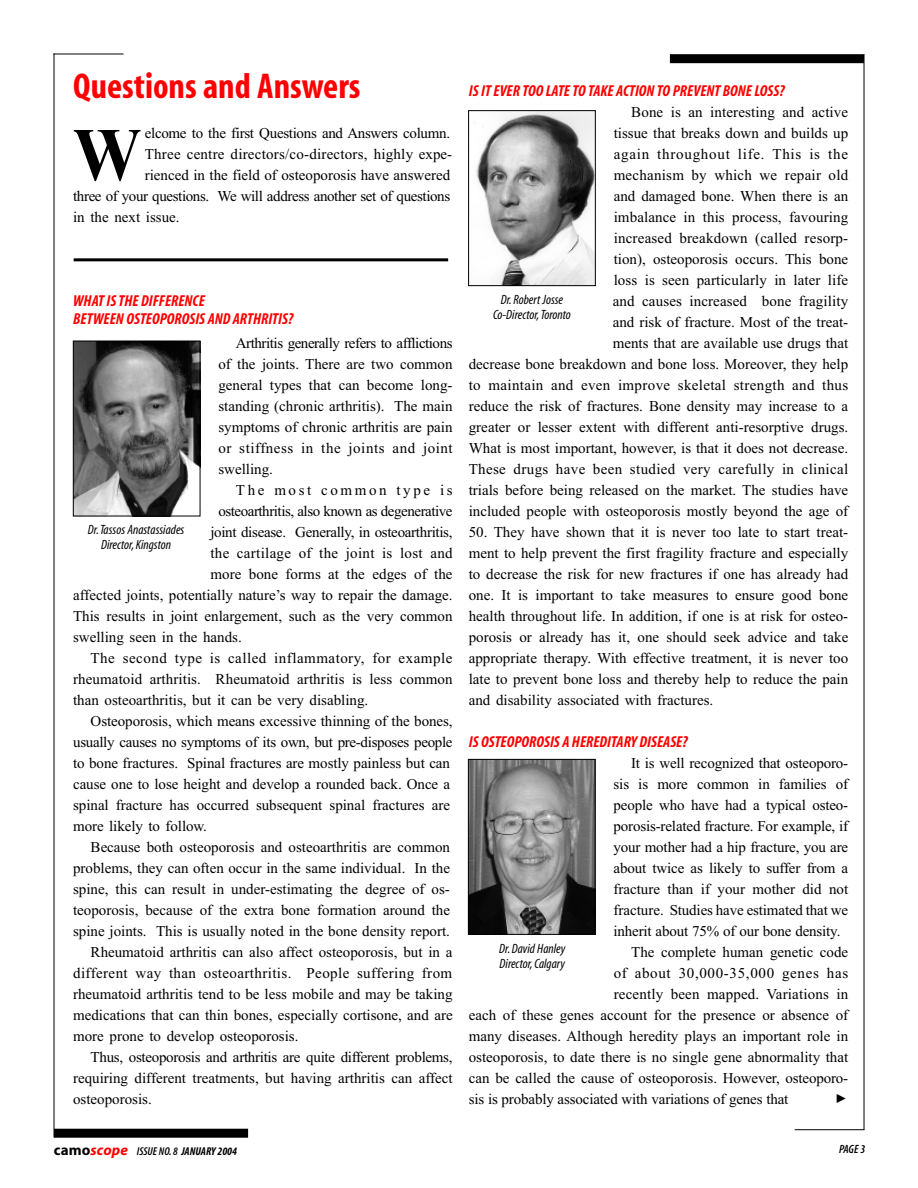
<style>
.page{position:relative;width:918px;height:1188px;background:#fff}
.page>*{position:absolute;margin:0;border:0;box-sizing:border-box;transform-origin:0 0}
.t1{font:700 75.6px "Times New Roman";color:#000;scale:.9 1}
.t2{font:700 condensed 36px "Myriad";color:#f00}
.t3{font:italic 700 condensed 15.9px/18px "Myriad";color:#f00}
.t4{font:15px/21px "Times New Roman";color:#000;text-align:justify}
.t5{font:15px "Times New Roman";letter-spacing:-.02em;color:#000}
.t6{font:15px "Times New Roman";letter-spacing:-.025em;color:#000}
.t7{font:15px "Times New Roman";letter-spacing:.025em;color:#000}
.t8{font:15px "Times New Roman";letter-spacing:.035em;color:#000}
.t9{font:15px "Times New Roman";letter-spacing:-.03em;color:#000}
.t10{font:15px "Times New Roman";letter-spacing:.02em;color:#000}
.t11{font:15px "Times New Roman";letter-spacing:.045em;color:#000}
.t12{font:15px "Times New Roman";letter-spacing:.175em;color:#000}
.t13{font:italic condensed 13.5px/15px "Myriad";color:#000;text-align:center}
.t14{font:italic 600 condensed 12px "Myriad";color:#000}
.t15{font:italic 700 condensed 11.4px "Myriad";color:#000}
.s1{font-style:normal;font-stretch:normal;font-size:15px}
.s2{font-stretch:normal;font-size:15px;color:#f00}
.s3{font-weight:600}
</style>
<div class="page">
<hr style="left:54px;top:54px;width:1px;height:1083px;background:#000">
<div style="left:54px;top:1129px;width:194px;height:9px;background:#000"></div>
<div style="left:670px;top:54px;width:194px;height:9px;background:#000"></div>
<hr style="left:864px;top:54px;width:1px;height:1076px;background:#000">
<hr style="left:795px;top:1129px;width:69px;height:1px;background:#000">
<hr style="left:53px;top:54px;width:71px;height:1px;background:#000">
<img style="left:476px;top:112px;width:118px;height:172px">
<div style="left:468px;top:110px;width:128px;height:176px;border:1px solid #000"></div>
<img style="left:470px;top:761px;width:124px;height:172px">
<div style="left:468px;top:759px;width:128px;height:176px;border:1px solid #000"></div>
<img style="left:75px;top:343px;width:123px;height:171px">
<div style="left:73px;top:341px;width:127px;height:175px;border:1px solid #000"></div>
<hr style="left:74px;top:258px;width:374px;height:3px;background:#000">
<h2 class="t2" style="left:73px;top:74px;width:289px">Questions and Answers</h2>
<h1 class="t1" style="left:73px;top:110px;width:77px">W</h1>
<p class="t5" style="left:145px;top:124px;width:307px">elcome to the first Questions and Answers column.</p>
<p class="t4" style="left:145px;top:143px;width:309px">Three centre directors/co-directors, highly expe-</p>
<p class="t4" style="left:145px;top:164px;width:307px">rienced in the field of osteoporosis have answered</p>
<p class="t6" style="left:73px;top:187px;width:379px">three of your questions. We will address another set of questions</p>
<p class="t4" style="left:73px;top:206px;width:108px">in the next issue.</p>
<p class="t3" style="left:73px;top:293px;width:222px">WHAT IS THE DIFFERENCE<br>BETWEEN OSTEOPOROSIS AND ARTHRITIS?</p>
<p class="t4" style="left:218px;top:332px;width:236px;text-indent:18px">Arthritis generally refers to afflictions of the joints. There are two common general types that can become long&shy;standing (chronic arthritis). The main symptoms of chronic arthritis are pain or stiffness in the joints and joint swelling.</p>
<p class="t12" style="left:236px;top:481px;width:218px">The most common type is</p>
<p class="t9" style="left:218px;top:502px;width:236px">osteoarthritis, also known as degenerative</p>
<p class="t5" style="left:210px;top:523px;width:244px">joint disease. Generally, in osteoarthritis,</p>
<p class="t10" style="left:210px;top:544px;width:244px">the cartilage of the joint is lost and</p>
<p class="t4" style="left:210px;top:563px;width:244px">more bone forms at the edges of the</p>
<p class="t4" style="left:73px;top:584px;width:381px">affected joints, potentially nature’s way to repair the damage.</p>
<p class="t4" style="left:73px;top:605px;width:381px">This results in joint enlargement, such as the very common</p>
<p class="t4" style="left:73px;top:626px;width:170px">swelling seen in the hands.</p>
<p class="t8" style="left:91px;top:649px;width:363px">The second type is called inflammatory, for example</p>
<p class="t4" style="left:73px;top:668px;width:381px">rheumatoid arthritis. Rheumatoid arthritis is less common</p>
<p class="t4" style="left:73px;top:689px;width:297px">than osteoarthritis, but it can be very disabling.</p>
<p class="t4" style="left:91px;top:710px;width:363px">Osteoporosis, which means excessive thinning of the bones,</p>
<p class="t5" style="left:73px;top:733px;width:381px">usually causes no symptoms of its own, but pre-disposes people</p>
<p class="t4" style="left:73px;top:752px;width:378px">to bone fractures. Spinal fractures are mostly painless but can</p>
<p class="t4" style="left:73px;top:773px;width:378px">cause one to lose height and develop a rounded back. Once a</p>
<p class="t4" style="left:73px;top:794px;width:378px">spinal fracture has occurred subsequent spinal fractures are</p>
<p class="t4" style="left:73px;top:815px;width:135px">more likely to follow.</p>
<p class="t4" style="left:91px;top:836px;width:361px">Because both osteoporosis and osteoarthritis are common</p>
<p class="t4" style="left:73px;top:857px;width:378px">problems, they can often occur in the same individual. In the</p>
<p class="t4" style="left:73px;top:878px;width:378px">spine, this can result in under-estimating the degree of os-</p>
<p class="t4" style="left:73px;top:899px;width:378px">teoporosis, because of the extra bone formation around the</p>
<p class="t4" style="left:73px;top:920px;width:378px">spine joints. This is usually noted in the bone density report.</p>
<p class="t4" style="left:91px;top:941px;width:363px">Rheumatoid arthritis can also affect osteoporosis, but in a</p>
<p class="t7" style="left:73px;top:964px;width:381px">different way than osteoarthritis. People suffering from</p>
<p class="t4" style="left:73px;top:983px;width:381px">rheumatoid arthritis tend to be less mobile and may be taking</p>
<p class="t4" style="left:73px;top:1004px;width:381px">medications that can thin bones, especially cortisone, and are</p>
<p class="t4" style="left:73px;top:1025px;width:227px">more prone to develop osteoporosis.</p>
<p class="t5" style="left:91px;top:1048px;width:363px">Thus, osteoporosis and arthritis are quite different problems,</p>
<p class="t4" style="left:73px;top:1067px;width:381px">requiring different treatments, but having arthritis can affect</p>
<p class="t4" style="left:73px;top:1088px;width:80px">osteoporosis.</p>
<p class="t13" style="left:88px;top:524px;width:98px">Dr.Tassos Anastassiades<br>Director, Kingston</p>
<p class="t3" style="left:469px;top:83px;width:317px">IS IT EVER TOO LATE TO TAKE ACTION TO PREVENT BONE LOSS?</p>
<p class="t4" style="left:469px;top:101px;width:381px;text-align:right">Bone is an interesting and active<br>tissue that breaks down and builds up<br>again throughout life. This is the<br>mechanism by which we repair old<br>and damaged bone. When there is an<br>imbalance in this process, favouring<br>increased breakdown (called resorp-<br>tion), osteoporosis occurs. This bone<br>loss is seen particularly in later life<br>and causes increased bone fragility<br>and risk of fracture. Most of the treat-<br>ments that are available use drugs that<br>decrease bone breakdown and bone loss. Moreover, they help to maintain and even improve skeletal strength and thus reduce the risk of fractures. Bone density may increase to a greater or lesser extent with different anti-resorptive drugs.<br>What is most important, however, is that it does not decrease.<br>These drugs have been studied very carefully in clinical trials before being released on the market. The studies have included people with osteoporosis mostly beyond the age of</p>
<p class="t4" style="left:469px;top:521px;width:381px">50. They have shown that it is never too late to start treat&shy;ment to help prevent the first fragility fracture and especially to decrease the risk for new fractures if one has already had one. It is important to take measures to ensure good bone health throughout life. In addition, if one is at risk for osteo&shy;porosis or already has it, one should seek advice and take appropriate therapy. With effective treatment, it is never too late to prevent bone loss and thereby help to reduce the pain and disability associated with fractures.</p>
<p class="t3" style="left:469px;top:734px;width:220px">IS OSTEOPOROSIS A HEREDITARY DISEASE?</p>
<p class="t4" style="left:631px;top:752px;width:219px">It is well recognized that osteoporo-</p>
<p class="t4" style="left:614px;top:773px;width:236px">sis is more common in families of</p>
<p class="t4" style="left:614px;top:794px;width:236px">people who have had a typical osteo-</p>
<p class="t4" style="left:614px;top:815px;width:236px">porosis-related fracture. For example, if</p>
<p class="t4" style="left:614px;top:836px;width:236px">your mother had a hip fracture, you are</p>
<p class="t4" style="left:614px;top:857px;width:236px">about twice as likely to suffer from a</p>
<p class="t4" style="left:614px;top:878px;width:236px">fracture than if your mother did not</p>
<p class="t4" style="left:614px;top:899px;width:236px">fracture. Studies have estimated that we</p>
<p class="t4" style="left:614px;top:920px;width:228px">inherit about 75% of our bone density.</p>
<p class="t4" style="left:631px;top:941px;width:219px">The complete human genetic code</p>
<p class="t11" style="left:614px;top:964px;width:236px">of about 30,000-35,000 genes has</p>
<p class="t4" style="left:614px;top:983px;width:236px">recently been mapped. Variations in</p>
<p class="t4" style="left:469px;top:1004px;width:381px">each of these genes account for the presence or absence of</p>
<p class="t4" style="left:469px;top:1025px;width:381px">many diseases. Although heredity plays an important role in</p>
<p class="t4" style="left:469px;top:1046px;width:381px">osteoporosis, to date there is no single gene abnormality that</p>
<p class="t4" style="left:469px;top:1067px;width:381px">can be called the cause of osteoporosis. However, osteoporo-</p>
<p class="t4" style="left:469px;top:1088px;width:321px">sis is probably associated with variations of genes that</p>
<p class="t13" style="left:493px;top:293px;width:79px">Dr. Robert Josse<br>Co-Director,Toronto</p>
<p class="t13" style="left:499px;top:942px;width:68px;text-align:left">Dr. David Hanley<br>Director, Calgary</p>
<p class="t15" style="left:54px;top:1147px;width:185px"><span class="s1">camo</span><span class="s2">scope</span> <span class="s3">ISSUE NO. 8</span> JANUARY 2004</p>
<p class="t14" style="left:839px;top:1144px;width:28px">PAGE 3</p>
</div>
